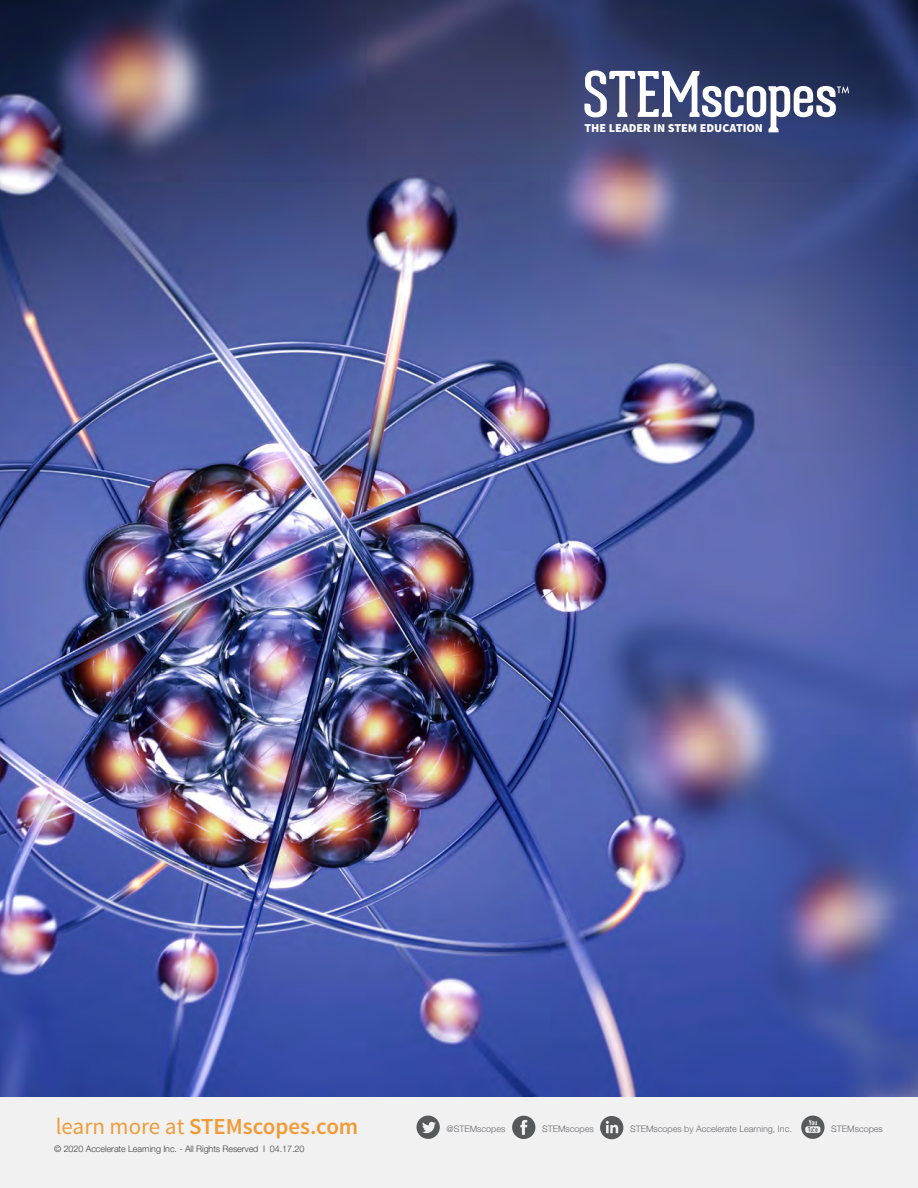
<style>
.page{position:relative;width:918px;height:1188px;background:#fff}
.page>*{position:absolute;margin:0;border:0;box-sizing:border-box;transform-origin:0 0}
.t1{font:600 22.95px "Source Sans Pro";color:#f09b36}
.t2{font:900 12px "Source Sans Pro";color:#fff}
.t3{font:300 9px "Helvetica Neue";color:#696a6d}
.t4{font:300 9px "Helvetica Neue";letter-spacing:-.01em;color:#414042}
.s1{font-weight:400}
</style>
<div class="page">
<div style="left:0;top:1096px;width:918px;height:92px;background:#f1f1f2"></div>
<div style="left:801px;top:1116px;width:24px;height:23px;background:#58595b;border-radius:50%"></div>
<svg style="left:805px;top:1120px;width:15px;height:13px"></svg>
<svg style="left:600px;top:1116px;width:23px;height:23px"></svg>
<svg style="left:512px;top:1116px;width:23px;height:23px"></svg>
<div style="left:416px;top:1116px;width:24px;height:23px;background:#58595b;border-radius:50%"></div>
<svg style="left:422px;top:1122px;width:14px;height:11px"></svg>
<img style="left:0;top:0;width:918px;height:1096px">
<svg style="left:584px;top:70px;width:265px;height:62px"></svg>
<h2 class="t2" style="left:584px;top:121px;width:180px">THE LEADER IN STEM EDUCATION</h2>
<h1 class="t1" style="left:56px;top:1112px;width:304px"><span class="s1">learn more at</span> STEMscopes.com</h1>
<p class="t3" style="left:446px;top:1123px;width:60px">@STEMscopes</p>
<p class="t4" style="left:54px;top:1144px;width:252px">© 2020 Accelerate Learning Inc. - All Rights Reserved I 04.17.20</p>
<p class="t3" style="left:542px;top:1123px;width:53px">STEMscopes</p>
<p class="t3" style="left:630px;top:1123px;width:163px">STEMscopes by Accelerate Learning, Inc.</p>
<p class="t3" style="left:831px;top:1123px;width:53px">STEMscopes</p>
</div>
